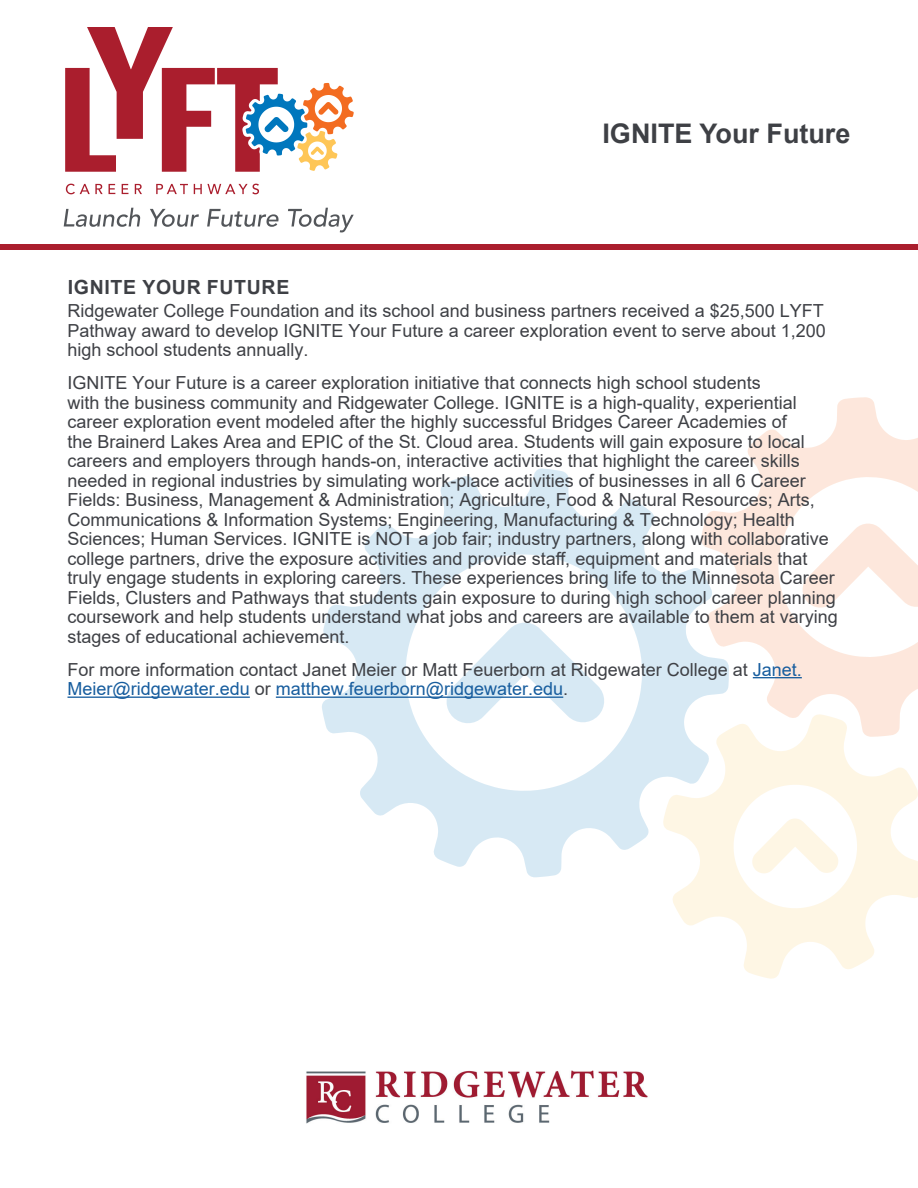
<style>
.page{position:relative;width:918px;height:1188px;background:#fff}
.page>*{position:absolute;margin:0;border:0;box-sizing:border-box;transform-origin:0 0}
.t1{font:700 27px "Arial";color:#3e4045}
.t2{font:700 19.5px "Arial";letter-spacing:.035em;color:#3e4045}
.t3{font:18px/19.5px "Arial";color:#3e4045}
.s1{color:#175d9e}
</style>
<div class="page">
<svg style="left:322px;top:468px;width:379px;height:410px"></svg>
<svg style="left:663px;top:714px;width:255px;height:265px"></svg>
<svg style="left:701px;top:397px;width:217px;height:340px"></svg>
<svg style="left:801px;top:522px;width:117px;height:87px"></svg>
<svg style="left:751px;top:817px;width:88px;height:58px"></svg>
<svg style="left:444px;top:620px;width:162px;height:105px"></svg>
<svg style="left:64px;top:208px;width:76px;height:19px"></svg>
<svg style="left:150px;top:209px;width:49px;height:18px"></svg>
<svg style="left:207px;top:209px;width:72px;height:18px"></svg>
<svg style="left:288px;top:208px;width:66px;height:24px"></svg>
<svg style="left:66px;top:184px;width:37px;height:10px"></svg>
<svg style="left:109px;top:184px;width:6px;height:10px"></svg>
<svg style="left:122px;top:184px;width:6px;height:10px"></svg>
<svg style="left:135px;top:184px;width:7px;height:10px"></svg>
<svg style="left:156px;top:184px;width:32px;height:10px"></svg>
<svg style="left:194px;top:184px;width:65px;height:10px"></svg>
<svg style="left:65px;top:27px;width:289px;height:145px"></svg>
<div style="left:0;top:245px;width:918px;height:5px;background:#aa1e2d"></div>
<hr style="left:753px;top:677px;width:49px;height:1px;background:#175d9e">
<hr style="left:68px;top:697px;width:182px;height:1px;background:#175d9e">
<hr style="left:276px;top:697px;width:287px;height:1px;background:#175d9e">
<img style="left:306px;top:1070px;width:342px;height:54px">
<p class="t1" style="left:602px;top:114px;width:250px">IGNITE Your Future</p>
<p class="t2" style="left:68px;top:274px;width:223px">IGNITE YOUR FUTURE</p>
<p class="t3" style="left:68px;top:301px;width:760px;text-align:justify">Ridgewater College Foundation and its school and business partners received a $25,500 LYFT Pathway award to develop IGNITE Your Future a career exploration event to serve about 1,200 high school students annually.</p>
<p class="t3" style="left:68px;top:373px;width:772px">IGNITE Your Future is a career exploration initiative that connects high school students<br>with the business community and Ridgewater College. IGNITE is a high-quality, experiential career exploration event modeled after the highly successful Bridges Career Academies of<br>the Brainerd Lakes Area and EPIC of the St. Cloud area. Students will gain exposure to local careers and employers through hands-on, interactive activities that highlight the career skills needed in regional industries by simulating work-place activities of businesses in all 6 Career Fields: Business, Management &amp; Administration; Agriculture, Food &amp; Natural Resources; Arts, Communications &amp; Information Systems; Engineering, Manufacturing &amp; Technology; Health Sciences; Human Services. IGNITE is NOT a job fair; industry partners, along with collaborative college partners, drive the exposure activities and provide staff, equipment and materials that truly engage students in exploring careers. These experiences bring life to the Minnesota Career Fields, Clusters and Pathways that students gain exposure to during high school career planning coursework and help students understand what jobs and careers are available to them at varying stages of educational achievement.</p>
<p class="t3" style="left:68px;top:660px;width:736px">For more information contact Janet Meier or Matt Feuerborn at Ridgewater College at <span class="s1">Janet.<br>Meier@ridgewater.edu</span> or <span class="s1">matthew.feuerborn@ridgewater.edu</span>.</p>
</div>
